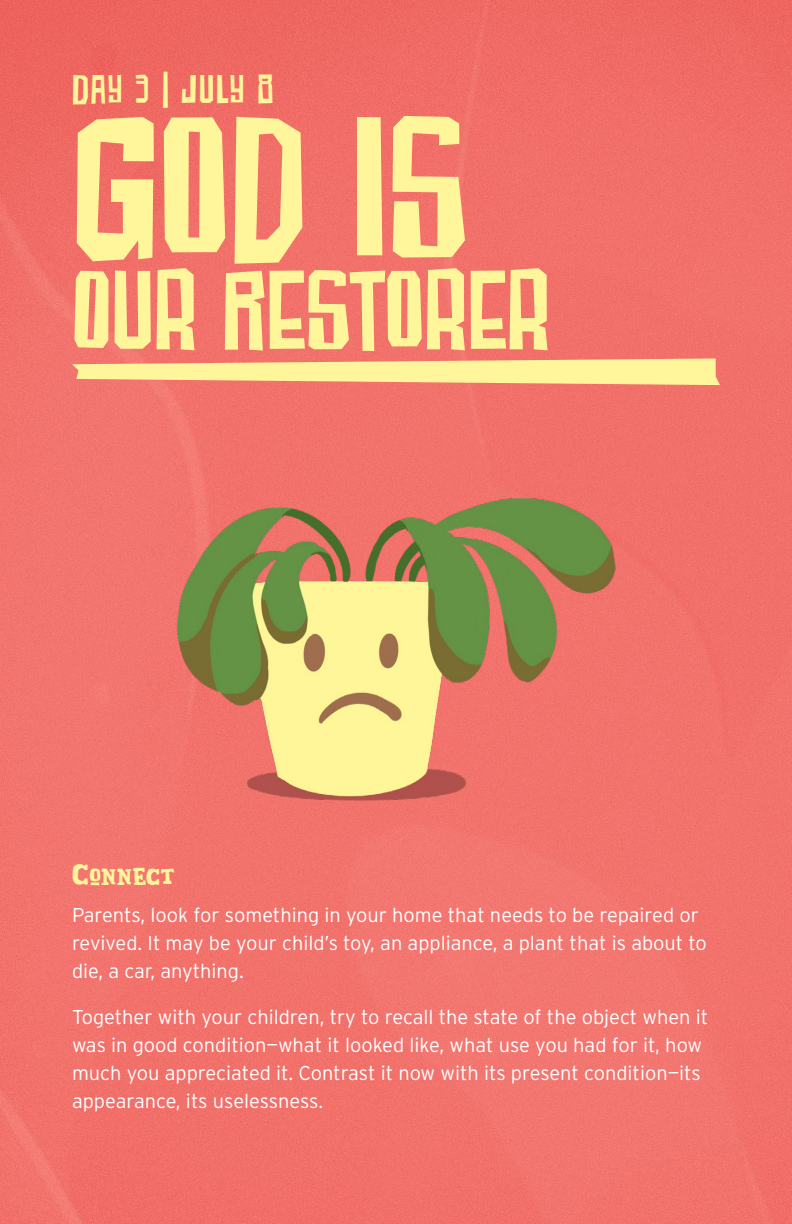
<style>
.page{position:relative;width:792px;height:1224px;background:#fff}
.page>*{position:absolute;margin:0;border:0;box-sizing:border-box;transform-origin:0 0}
.t1{font:200px "SUBURBIA Regular";color:#fff69b}
.t2{font:112px "SUBURBIA Regular";color:#fff69b}
.t3{font:40px "SUBURBIA Regular";letter-spacing:.05em;color:#fff69b}
.t4{font:28px "Brazie";letter-spacing:.02em;color:#fff69b}
.t5{font:300 20px/28px "Interstate";color:#fff}
</style>
<div class="page">
<img style="left:0;top:0;width:792px;height:1224px">
<svg style="left:72px;top:358px;width:648px;height:27px;background:#fbd58f"></svg>
<img style="left:162px;top:487px;width:468px;height:329px">
<h3 class="t3" style="left:72px;top:67px;width:203px">DAY 3 | JULY 8</h3>
<h1 class="t1" style="left:72px;top:75px;width:397px">GOD IS</h1>
<h2 class="t2" style="left:72px;top:247px;width:480px">OUR RESTORER</h2>
<h3 class="t4" style="left:72px;top:856px;width:104px">Connect</h3>
<p class="t5" style="left:72px;top:901px;width:636px">Parents, look for something in your home that needs to be repaired or revived. It may be your child’s toy, an appliance, a plant that is about to die, a car, anything.</p>
<p class="t5" style="left:72px;top:1003px;width:638px">Together with your children, try to recall the state of the object when it was in good condition—what it looked like, what use you had for it, how much you appreciated it. Contrast it now with its present condition—its appearance, its uselessness.</p>
</div>
